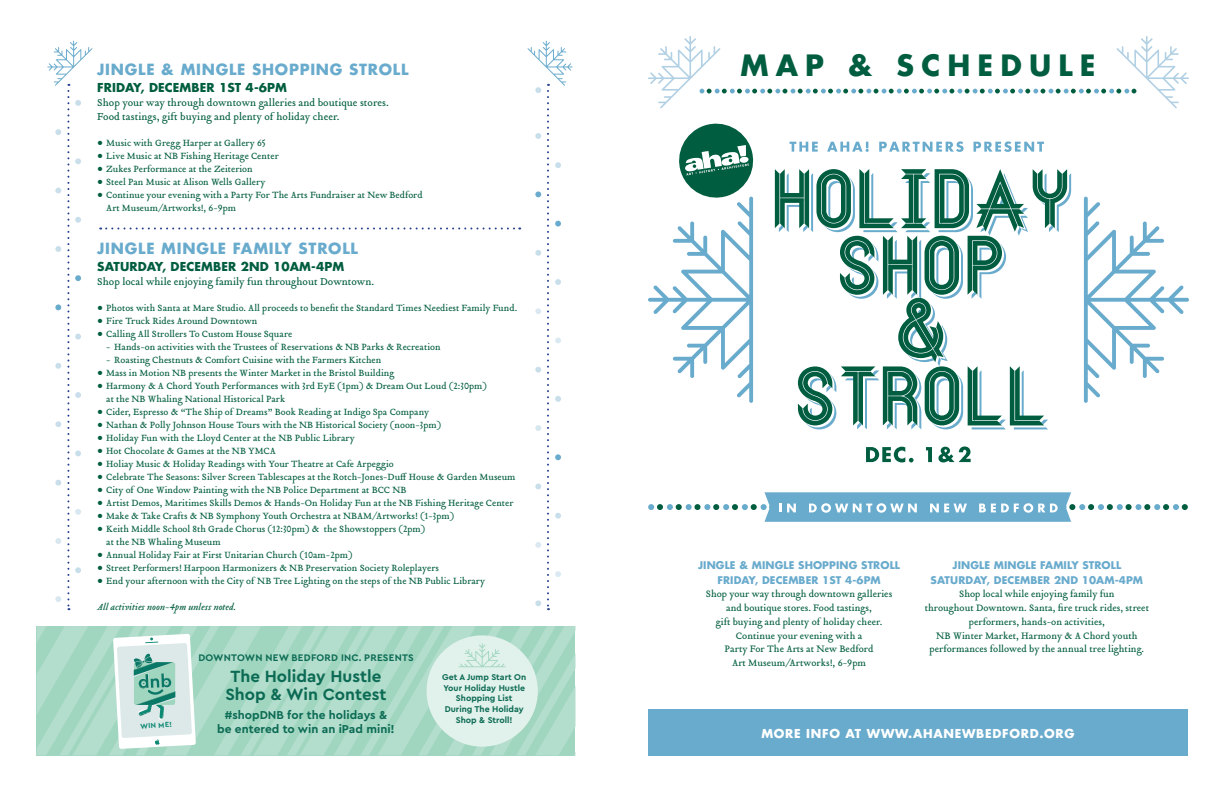
<style>
.page{position:relative;width:1224px;height:792px;background:#fff}
.page>*{position:absolute;margin:0;border:0;box-sizing:border-box;transform-origin:0 0}
.t1{font:700 28.6px "Futura";letter-spacing:.25em;color:#005d3f}
.t2{font:700 17px/18px "Cera GR";color:#0c6b54;text-align:center}
.t3{font:700 15px "Futura";letter-spacing:.05em;color:#69abcd}
.t4{font:700 12px "Futura";letter-spacing:.01em;color:#005d3f}
.t5{font:700 12px/14.4px "Cera GR";color:#0c6b54;text-align:center}
.t6{font:700 12px "Futura";letter-spacing:.06em;color:#fff}
.t7{font:11px/14px "Tribute Roman";color:#005d3f}
.t8{font:10.3px/13.8px "Tribute Roman";color:#005d3f;text-align:center}
.t9{font:700 10.3px/14.6px "Futura";letter-spacing:.01em;color:#69abcd;text-align:center}
.t10{font:10px/13px "Tribute Roman";color:#005d3f}
.t11{font:italic 10px "Tribute";color:#005d3f}
.t12{font:700 10px "Cera GR";letter-spacing:.02em;color:#0c6b54}
.t13{font:700 8.8px/10.6px "Cera GR";color:#0c6b54;text-align:center}
.t14{font:700 7.6px "Cera GR";color:#0c8873}
</style>
<div class="page">
<div style="left:648px;top:710px;width:540px;height:46px;background:#69abcd"></div>
<svg style="left:100px;top:228px;width:420px;height:2px"></svg>
<svg style="left:47px;top:41px;width:45px;height:569px"></svg>
<svg style="left:528px;top:41px;width:45px;height:569px"></svg>
<svg style="left:1084px;top:197px;width:105px;height:206px"></svg>
<svg style="left:790px;top:142px;width:28px;height:10px"></svg>
<svg style="left:827px;top:142px;width:42px;height:10px"></svg>
<svg style="left:879px;top:141px;width:85px;height:11px"></svg>
<svg style="left:974px;top:141px;width:70px;height:11px"></svg>
<svg style="left:866px;top:447px;width:48px;height:15px"></svg>
<svg style="left:926px;top:447px;width:6px;height:15px"></svg>
<svg style="left:938px;top:446px;width:33px;height:16px"></svg>
<svg style="left:648px;top:123px;width:106px;height:280px"></svg>
<svg style="left:648px;top:492px;width:540px;height:30px"></svg>
<svg style="left:648px;top:36px;width:541px;height:72px"></svg>
<svg style="left:775px;top:169px;width:296px;height:260px"></svg>
<svg style="left:36px;top:626px;width:539px;height:130px"></svg>
<h3 class="t3" style="left:97px;top:60px;width:313px">JINGLE &amp; MINGLE SHOPPING STROLL</h3>
<p class="t4" style="left:97px;top:80px;width:191px">FRIDAY, DECEMBER 1ST 4-6PM</p>
<p class="t7" style="left:97px;top:96px;width:293px">Shop your way through downtown galleries and boutique stores.<br>Food tastings, gift buying and plenty of holiday cheer.</p>
<p class="t10" style="left:97px;top:136px;width:170px">• Music with Gregg Harper at Gallery 65</p>
<p class="t10" style="left:97px;top:149px;width:183px">• Live Music at NB Fishing Heritage Center</p>
<p class="t10" style="left:97px;top:162px;width:157px">• Zukes Performance at the Zeiterion</p>
<p class="t10" style="left:97px;top:175px;width:170px">• Steel Pan Music at Alison Wells Gallery</p>
<p class="t10" style="left:106px;top:188px;width:318px;text-indent:-9px">• Continue your evening with a Party For The Arts Fundraiser at New Bedford<br>Art Museum/Artworks!, 6-9pm</p>
<h3 class="t3" style="left:97px;top:239px;width:262px">JINGLE MINGLE FAMILY STROLL</h3>
<p class="t4" style="left:97px;top:259px;width:249px">SATURDAY, DECEMBER 2ND 10AM-4PM</p>
<p class="t7" style="left:97px;top:275px;width:279px">Shop local while enjoying family fun throughout Downtown.</p>
<p class="t10" style="left:97px;top:301px;width:422px">• Photos with Santa at Mare Studio. All proceeds to benefit the Standard Times Neediest Family Fund.</p>
<p class="t10" style="left:97px;top:314px;width:162px">• Fire Truck Rides Around Downtown</p>
<p class="t10" style="left:97px;top:327px;width:197px">• Calling All Strollers To Custom House Square</p>
<p class="t10" style="left:106px;top:340px;width:336px">- Hands-on activities with the Trustees of Reservations &amp; NB Parks &amp; Recreation</p>
<p class="t10" style="left:106px;top:353px;width:277px">- Roasting Chestnuts &amp; Comfort Cuisine with the Farmers Kitchen</p>
<p class="t10" style="left:97px;top:366px;width:299px">• Mass in Motion NB presents the Winter Market in the Bristol Building</p>
<p class="t10" style="left:106px;top:379px;width:382px;text-indent:-9px">• Harmony &amp; A Chord Youth Performances with 3rd EyE (1pm) &amp; Dream Out Loud (2:30pm) at the NB Whaling National Historical Park</p>
<p class="t10" style="left:97px;top:405px;width:333px">• Cider, Espresso &amp; “The Ship of Dreams” Book Reading at Indigo Spa Company</p>
<p class="t10" style="left:97px;top:418px;width:346px">• Nathan &amp; Polly Johnson House Tours with the NB Historical Society (noon-3pm)</p>
<p class="t10" style="left:97px;top:431px;width:259px">• Holiday Fun with the Lloyd Center at the NB Public Library</p>
<p class="t10" style="left:97px;top:444px;width:180px">• Hot Chocolate &amp; Games at the NB YMCA</p>
<p class="t10" style="left:97px;top:457px;width:298px">• Holiay Music &amp; Holiday Readings with Your Theatre at Cafe Arpeggio</p>
<p class="t10" style="left:97px;top:470px;width:420px">• Celebrate The Seasons: Silver Screen Tablescapes at the Rotch-Jones-Duff House &amp; Garden Museum</p>
<p class="t10" style="left:97px;top:483px;width:311px">• City of One Window Painting with the NB Police Department at BCC NB</p>
<p class="t10" style="left:97px;top:496px;width:418px">• Artist Demos, Maritimes Skills Demos &amp; Hands-On Holiday Fun at the NB Fishing Heritage Center</p>
<p class="t10" style="left:97px;top:509px;width:359px">• Make &amp; Take Crafts &amp; NB Symphony Youth Orchestra at NBAM/Artworks! (1-3pm)</p>
<p class="t10" style="left:106px;top:522px;width:321px;text-indent:-9px">• Keith Middle School 8th Grade Chorus (12:30pm) &amp; the Showstoppers (2pm) at the NB Whaling Museum</p>
<p class="t10" style="left:97px;top:548px;width:257px">• Annual Holiday Fair at First Unitarian Church (10am-2pm)</p>
<p class="t10" style="left:97px;top:561px;width:343px">• Street Performers! Harpoon Harmonizers &amp; NB Preservation Society Roleplayers</p>
<p class="t10" style="left:97px;top:574px;width:390px">• End your afternoon with the City of NB Tree Lighting on the steps of the NB Public Library</p>
<p class="t11" style="left:97px;top:600px;width:141px">All activities noon-4pm unless noted.</p>
<p class="t14" style="left:140px;top:722px;width:33px;rotate:-4deg">WIN ME!</p>
<p class="t12" style="left:198px;top:652px;width:217px">DOWNTOWN NEW BEDFORD INC. PRESENTS</p>
<h2 class="t2" style="left:225px;top:667px;width:163px">The Holiday Hustle<br>Shop &amp; Win Contest</h2>
<p class="t5" style="left:217px;top:707px;width:179px">#shopDNB for the holidays &amp; be entered to win an iPad mini!</p>
<p class="t13" style="left:442px;top:672px;width:86px">Get A Jump Start On<br>Your Holiday Hustle<br>Shopping List<br>During The Holiday<br>Shop &amp; Stroll!</p>
<h1 class="t1" style="left:740px;top:46px;width:357px">MAP &amp; SCHEDULE</h1>
<p class="t9" style="left:698px;top:558px;width:203px">JINGLE &amp; MINGLE SHOPPING STROLL<br>FRIDAY, DECEMBER 1ST 4-6PM</p>
<p class="t8" style="left:706px;top:587px;width:188px">Shop your way through downtown galleries and boutique stores. Food tastings,<br>gift buying and plenty of holiday cheer.<br>Continue your evening with a<br>Party For The Arts at New Bedford<br>Art Museum/Artworks!, 6-9pm</p>
<p class="t9" style="left:931px;top:558px;width:214px">JINGLE MINGLE FAMILY STROLL<br>SATURDAY, DECEMBER 2ND 10AM-4PM</p>
<p class="t8" style="left:925px;top:587px;width:226px">Shop local while enjoying family fun<br>throughout Downtown. Santa, fire truck rides, street performers, hands-on activities,<br>NB Winter Market, Harmony &amp; A Chord youth performances followed by the annual tree lighting.</p>
<p class="t6" style="left:761px;top:726px;width:315px">MORE INFO AT WWW.AHANEWBEDFORD.ORG</p>
</div>
